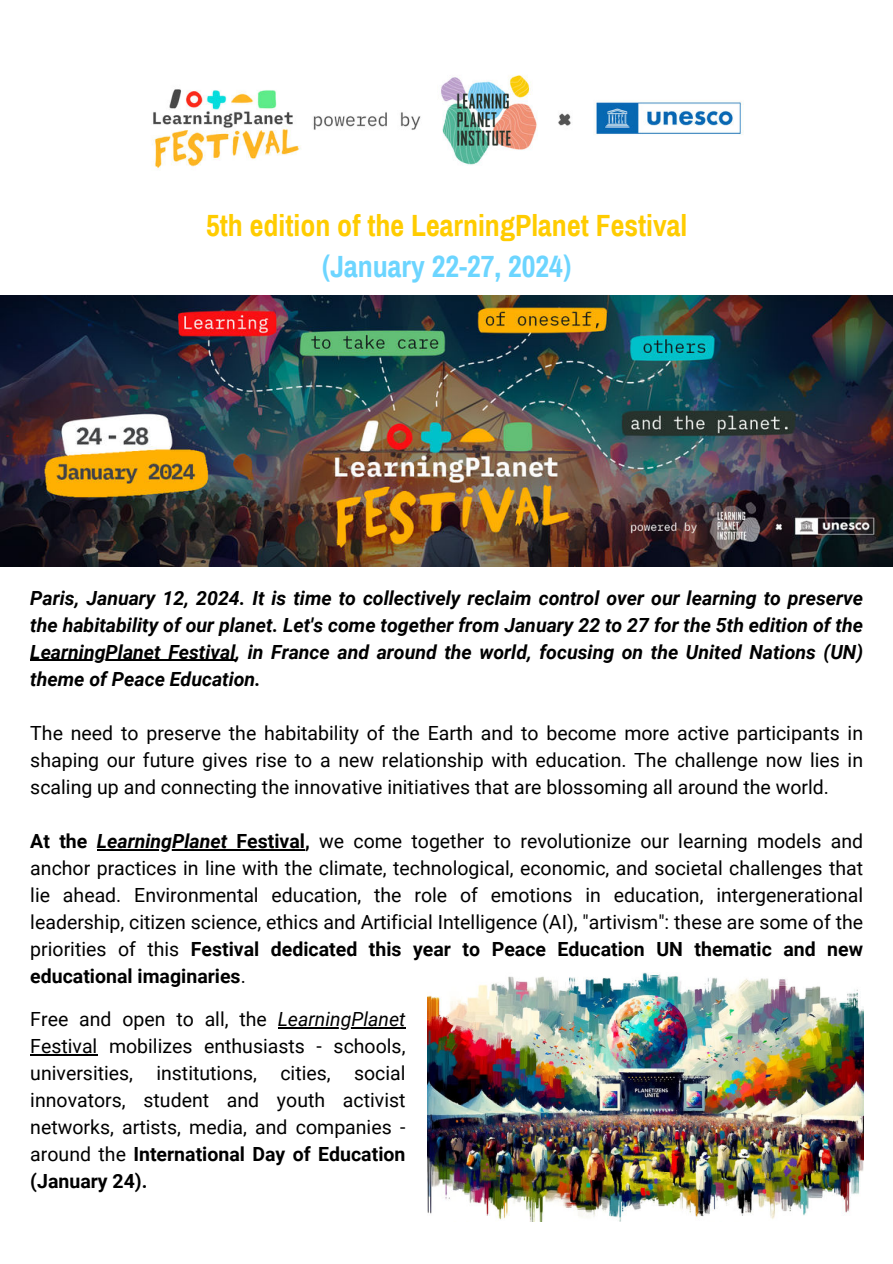
<style>
.page{position:relative;width:893px;height:1264px;background:#fff}
.page>*{position:absolute;margin:0;border:0;box-sizing:border-box;transform-origin:0 0}
.t1{font:700 30px "Archivo Narrow";color:#fc0}
.t2{font:700 30px "Archivo Narrow";color:#6cd5ff}
.t3{font:19.5px/27px "Roboto";color:#000;text-align:justify}
.t4{font:italic 700 19.5px/27px "Roboto";color:#000;text-align:justify}
.s1{font-weight:700}
.s2{font-weight:700;font-style:italic}
.s3{font-style:italic}
</style>
<div class="page">
<img style="left:152px;top:75px;width:592px;height:94px">
<hr style="left:30px;top:660px;width:205px;height:1px;background:#000">
<hr style="left:97px;top:849px;width:130px;height:1px;background:#000">
<hr style="left:227px;top:849px;width:78px;height:1px;background:#000">
<img style="left:0;top:296px;width:892px;height:271px">
<img style="left:428px;top:972px;width:435px;height:249px">
<hr style="left:278px;top:1027px;width:127px;height:1px;background:#000">
<hr style="left:30px;top:1054px;width:67px;height:1px;background:#000">
<h1 class="t1" style="left:206px;top:207px;width:483px">5th edition of the LearningPlanet Festival</h1>
<h1 class="t2" style="left:322px;top:249px;width:250px">(January 22-27, 2024)</h1>
<p class="t4" style="left:30px;top:583px;width:834px">Paris, January 12, 2024. It is time to collectively reclaim control over our learning to preserve the habitability of our planet. Let's come together from January 22 to 27 for the 5th edition of the LearningPlanet Festival, in France and around the world, focusing on the United Nations (UN) theme of Peace Education.</p>
<p class="t3" style="left:30px;top:718px;width:834px">The need to preserve the habitability of the Earth and to become more active participants in shaping our future gives rise to a new relationship with education. The challenge now lies in scaling up and connecting the innovative initiatives that are blossoming all around the world.</p>
<p class="t3" style="left:30px;top:826px;width:834px"><span class="s1">At the</span> <span class="s2">LearningPlanet</span> <span class="s1">Festival,</span> we come together to revolutionize our learning models and anchor practices in line with the climate, technological, economic, and societal challenges that lie ahead. Environmental education, the role of emotions in education, intergenerational leadership, citizen science, ethics and Artificial Intelligence (AI), "artivism": these are some of the priorities of this <span class="s1">Festival dedicated this year to Peace Education UN thematic and new educational imaginaries</span>.</p>
<p class="t3" style="left:30px;top:1005px;width:376px">Free and open to all, the <span class="s3">LearningPlanet </span>Festival mobilizes enthusiasts - schools, universities, institutions, cities, social innovators, student and youth activist networks, artists, media, and companies - around the <span class="s1">International Day of Education (January 24).</span></p>
</div>
